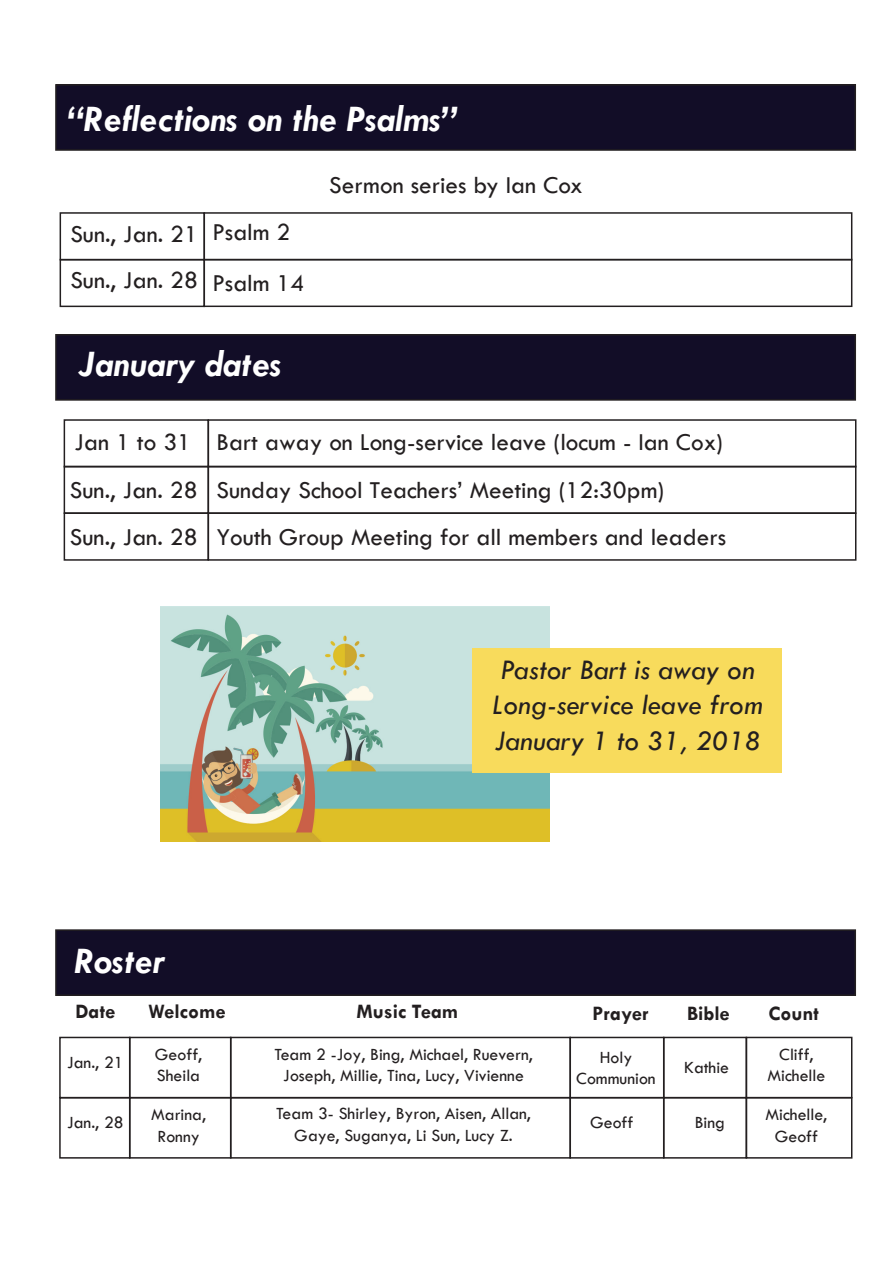
<style>
.page{position:relative;width:893px;height:1263px;background:#fff}
.page>*{position:absolute;margin:0;border:0;box-sizing:border-box;transform-origin:0 0}
.t1{font:italic 700 37.8px "Tw Cen";color:#fff}
.t2{font:italic 29.4px/35.2px "Tw Cen";color:#231f20}
.t3{font:25.2px/47.2px "Tw Cen";color:#231f20}
.t4{font:700 20.7px "Tw Cen";color:#231f20}
.t5{font:17.7px/21.3px "Tw Cen";color:#231f20;text-align:center}
</style>
<div class="page">
<div style="left:56px;top:335px;width:799px;height:65px;background:#120d27"></div>
<div style="left:55px;top:334px;width:801px;height:67px;border:2px solid #231f20"></div>
<div style="left:56px;top:930px;width:799px;height:65px;background:#120d27"></div>
<div style="left:55px;top:929px;width:801px;height:67px;border:2px solid #231f20"></div>
<div style="left:59px;top:1037px;width:71px;height:61px;border:2px solid #231f20"></div>
<div style="left:230px;top:1037px;width:341px;height:61px;border:2px solid #231f20"></div>
<div style="left:129px;top:1037px;width:102px;height:61px;border:2px solid #231f20"></div>
<div style="left:569px;top:1037px;width:95px;height:61px;border:2px solid #231f20"></div>
<div style="left:663px;top:1037px;width:84px;height:61px;border:2px solid #231f20"></div>
<div style="left:746px;top:1037px;width:106px;height:61px;border:2px solid #231f20"></div>
<div style="left:59px;top:1097px;width:71px;height:61px;border:2px solid #231f20"></div>
<div style="left:230px;top:1097px;width:341px;height:61px;border:2px solid #231f20"></div>
<div style="left:129px;top:1097px;width:102px;height:61px;border:2px solid #231f20"></div>
<div style="left:569px;top:1097px;width:95px;height:61px;border:2px solid #231f20"></div>
<div style="left:663px;top:1097px;width:84px;height:61px;border:2px solid #231f20"></div>
<div style="left:746px;top:1097px;width:106px;height:61px;border:2px solid #231f20"></div>
<div style="left:64px;top:419px;width:145px;height:48px;border:2px solid #231f20"></div>
<div style="left:64px;top:466px;width:145px;height:48px;border:2px solid #231f20"></div>
<div style="left:208px;top:419px;width:648px;height:48px;border:2px solid #231f20"></div>
<div style="left:208px;top:466px;width:648px;height:48px;border:2px solid #231f20"></div>
<div style="left:64px;top:512px;width:145px;height:49px;border:2px solid #231f20"></div>
<div style="left:208px;top:512px;width:648px;height:49px;border:2px solid #231f20"></div>
<img style="left:161px;top:607px;width:388px;height:234px">
<div style="left:472px;top:648px;width:310px;height:125px;background:#f8db5c"></div>
<div style="left:56px;top:85px;width:799px;height:65px;background:#120d27"></div>
<div style="left:55px;top:84px;width:801px;height:67px;border:2px solid #231f20"></div>
<div style="left:60px;top:212px;width:145px;height:48px;border:2px solid #231f20"></div>
<div style="left:203px;top:212px;width:649px;height:48px;border:2px solid #231f20"></div>
<div style="left:60px;top:259px;width:145px;height:48px;border:2px solid #231f20"></div>
<div style="left:203px;top:259px;width:649px;height:48px;border:2px solid #231f20"></div>
<h1 class="t1" style="left:67px;top:96px;width:391px">“Reflections on the Psalms”</h1>
<h3 class="t3" style="left:70px;top:211px;width:129px;line-height:45.6px">Sun., Jan. 21<br>Sun., Jan. 28</h3>
<h3 class="t3" style="left:212px;top:207px;width:94px;line-height:50.7px">Psalm 2<br>Psalm 14</h3>
<h1 class="t1" style="left:79px;top:341px;width:204px">January dates</h1>
<h3 class="t3" style="left:329px;top:162px;width:255px">Sermon series by Ian Cox</h3>
<h3 class="t3" style="left:70px;top:419px;width:129px">Jan 1 to 31<br>Sun., Jan. 28<br>Sun., Jan. 28</h3>
<h3 class="t3" style="left:216px;top:419px;width:511px">Bart away on Long-service leave (locum - Ian Cox)<br>Sunday School Teachers’ Meeting (12:30pm)<br>Youth Group Meeting for all members and leaders</h3>
<h2 class="t2" style="left:492px;top:652px;width:273px">Pastor Bart is away on<br>Long-service leave from<br>January 1 to 31, 2018</h2>
<h1 class="t1" style="left:74px;top:939px;width:92px">Roster</h1>
<p class="t4" style="left:75px;top:999px;width:41px">Date</p>
<p class="t4" style="left:148px;top:999px;width:79px">Welcome</p>
<p class="t4" style="left:356px;top:999px;width:103px">Music Team</p>
<p class="t4" style="left:592px;top:1001px;width:58px">Prayer</p>
<p class="t4" style="left:687px;top:1001px;width:44px">Bible</p>
<p class="t4" style="left:768px;top:1001px;width:52px">Count</p>
<p class="t5" style="left:67px;top:1051px;width:58px">Jan., 21</p>
<p class="t5" style="left:67px;top:1111px;width:58px">Jan., 28</p>
<p class="t5" style="left:155px;top:1044px;width:49px;text-align:left">Geoff,<br>Sheila</p>
<p class="t5" style="left:151px;top:1104px;width:56px">Marina,<br>Ronny</p>
<p class="t5" style="left:590px;top:1111px;width:45px">Geoff</p>
<p class="t5" style="left:274px;top:1044px;width:260px">Team 2 -Joy, Bing, Michael, Ruevern,<br>Joseph, Millie, Tina, Lucy, Vivienne</p>
<p class="t5" style="left:276px;top:1103px;width:256px">Team 3- Shirley, Byron, Aisen, Allan,<br>Gaye, Suganya, Li Sun, Lucy Z.</p>
<p class="t5" style="left:576px;top:1046px;width:81px">Holy<br>Communion</p>
<p class="t5" style="left:684px;top:1056px;width:46px">Kathie</p>
<p class="t5" style="left:695px;top:1111px;width:32px">Bing</p>
<p class="t5" style="left:767px;top:1044px;width:59px">Cliff,<br>Michelle</p>
<p class="t5" style="left:765px;top:1104px;width:63px">Michelle,<br>Geoff</p>
</div>
